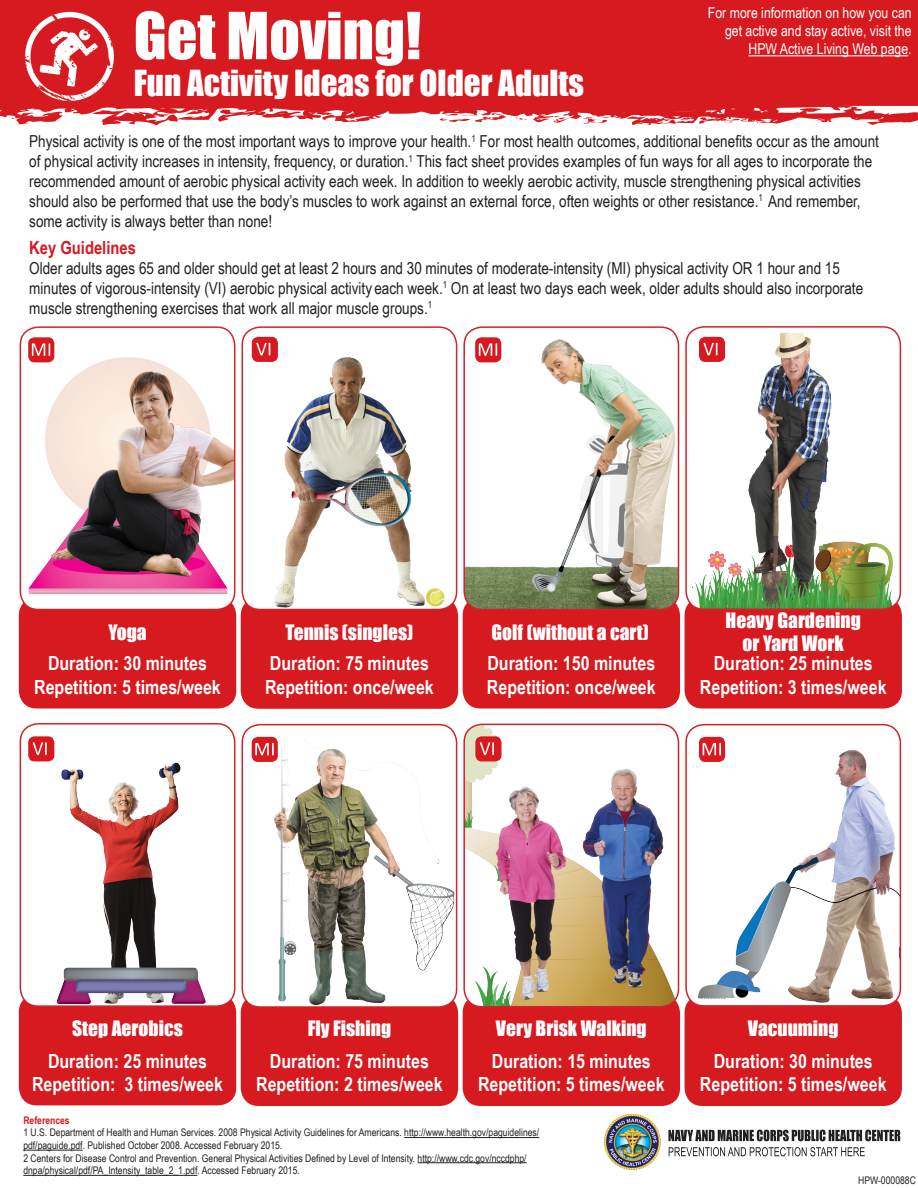
<style>
.page{position:relative;width:918px;height:1188px;background:#fff}
.page>*{position:absolute;margin:0;border:0;box-sizing:border-box;transform-origin:0 0}
.t1{font:60px "Impact";color:#fff}
.t2{font:33px "Impact";color:#fff}
.t3{font:700 19.5px "Arial Narrow";color:#fff}
.t4{font:19.5px "Impact";color:#fff}
.t5{font:700 18px "Arial Narrow";color:#d71920}
.t6{font:16.5px/19.8px "Arial Narrow";color:#231f20}
.t7{font:15px/18px "Arial Narrow";color:#fff;text-align:right}
.t8{font:10.5px/12.6px "Arial Narrow";color:#231f20}
.t9{font:700 10.5px "Arial Narrow";color:#d71920}
</style>
<div class="page">
<hr style="left:404px;top:1137px;width:135px;height:1px;background:#231f20">
<hr style="left:23px;top:1150px;width:60px;height:1px;background:#231f20">
<hr style="left:418px;top:1162px;width:109px;height:1px;background:#231f20">
<hr style="left:23px;top:1175px;width:174px;height:1px;background:#231f20">
<img style="left:604px;top:1113px;width:57px;height:58px">
<svg style="left:669px;top:1147px;width:196px;height:9px"></svg>
<svg style="left:668px;top:1130px;width:232px;height:11px;background:#6a6768"></svg>
<div style="left:0;top:1px;width:918px;height:124px;background:#d71920"></div>
<svg style="left:0;top:105px;width:918px;height:20px"></svg>
<img style="left:11px;top:0;width:116px;height:113px">
<div style="left:19px;top:598px;width:217px;height:111px;background:#d71920;border-radius:18px"></div>
<img style="left:20px;top:327px;width:215px;height:282px">
<div style="left:20px;top:326px;width:215px;height:284px;border:2px solid #d1232a;border-radius:18px"></div>
<div style="left:28px;top:337px;width:26px;height:25px;background:#d71920;border-radius:6px"></div>
<svg style="left:32px;top:343px;width:18px;height:13px"></svg>
<div style="left:19px;top:994px;width:217px;height:111px;background:#d71920;border-radius:18px"></div>
<img style="left:21px;top:729px;width:210px;height:275px">
<div style="left:20px;top:723px;width:215px;height:284px;border:2px solid #d1232a;border-radius:18px"></div>
<div style="left:28px;top:736px;width:26px;height:25px;background:#d71920;border-radius:6px"></div>
<svg style="left:33px;top:742px;width:14px;height:13px"></svg>
<div style="left:241px;top:995px;width:217px;height:111px;background:#d71920;border-radius:18px"></div>
<img style="left:242px;top:739px;width:215px;height:268px">
<div style="left:242px;top:724px;width:215px;height:284px;border:2px solid #d1232a;border-radius:18px"></div>
<div style="left:252px;top:737px;width:26px;height:25px;background:#d71920;border-radius:6px"></div>
<svg style="left:255px;top:743px;width:19px;height:12px"></svg>
<div style="left:685px;top:995px;width:217px;height:111px;background:#d71920;border-radius:18px"></div>
<div style="left:686px;top:725px;width:214px;height:281px;background:#fff;border-radius:18px"></div>
<img style="left:694px;top:742px;width:206px;height:263px">
<div style="left:685px;top:724px;width:216px;height:283px;border:2px solid #d1232a;border-radius:18px"></div>
<div style="left:699px;top:737px;width:26px;height:25px;background:#d71920;border-radius:6px"></div>
<svg style="left:703px;top:743px;width:18px;height:12px"></svg>
<div style="left:463px;top:598px;width:217px;height:111px;background:#d71920;border-radius:18px"></div>
<img style="left:464px;top:327px;width:215px;height:283px">
<div style="left:463px;top:326px;width:216px;height:284px;border:2px solid #d1232a;border-radius:18px"></div>
<div style="left:475px;top:337px;width:26px;height:25px;background:#d71920;border-radius:6px"></div>
<svg style="left:479px;top:343px;width:18px;height:13px"></svg>
<div style="left:463px;top:995px;width:217px;height:111px;background:#d71920;border-radius:18px"></div>
<img style="left:464px;top:724px;width:215px;height:283px">
<div style="left:463px;top:724px;width:216px;height:283px;border:2px solid #d1232a;border-radius:18px"></div>
<div style="left:475px;top:736px;width:27px;height:25px;background:#d71920;border-radius:6px"></div>
<svg style="left:480px;top:742px;width:14px;height:13px"></svg>
<div style="left:241px;top:598px;width:217px;height:111px;background:#d71920;border-radius:18px"></div>
<img style="left:242px;top:327px;width:215px;height:283px">
<div style="left:242px;top:326px;width:215px;height:284px;border:2px solid #d1232a;border-radius:18px"></div>
<div style="left:252px;top:337px;width:26px;height:25px;background:#d71920;border-radius:6px"></div>
<svg style="left:256px;top:343px;width:14px;height:12px"></svg>
<div style="left:685px;top:598px;width:217px;height:111px;background:#d71920;border-radius:18px"></div>
<img style="left:692px;top:327px;width:208px;height:280px">
<div style="left:685px;top:326px;width:216px;height:284px;border:2px solid #d1232a;border-radius:18px"></div>
<div style="left:699px;top:337px;width:26px;height:25px;background:#d71920;border-radius:6px"></div>
<svg style="left:703px;top:343px;width:14px;height:12px"></svg>
<hr style="left:749px;top:55px;width:159px;height:1px;background:#fff">
<p class="t1" style="left:134px;top:-11px;width:289px">Get Moving!</p>
<p class="t2" style="left:134px;top:58px;width:452px">Fun Activity Ideas for Older Adults</p>
<p class="t7" style="left:708px;top:3px;width:205px">For more information on how you can get active and stay active, visit the<br>HPW Active Living Web page.</p>
<p class="t6" style="left:29px;top:131px;width:851px">Physical activity is one of the most important ways to improve your health.<sup>1</sup> For most health outcomes, additional benefits occur as the amount of physical activity increases in intensity, frequency, or duration.<sup>1</sup> This fact sheet provides examples of fun ways for all ages to incorporate the recommended amount of aerobic physical activity each week. In addition to weekly aerobic activity, muscle strengthening physical activities should also be performed that use the body’s muscles to work against an external force, often weights or other resistance.<sup>1</sup> And remember, some activity is always better than none!</p>
<p class="t5" style="left:29px;top:234px;width:108px">Key Guidelines</p>
<p class="t6" style="left:29px;top:258px;width:835px">Older adults ages 65 and older should get at least 2 hours and 30 minutes of moderate-intensity (MI) physical activity OR 1 hour and 15 minutes of vigorous-intensity (VI) aerobic physical activity each week.<sup>1</sup> On at least two days each week, older adults should also incorporate muscle strengthening exercises that work all major muscle groups.<sup>1</sup></p>
<p class="t4" style="left:108px;top:617px;width:40px">Yoga</p>
<p class="t3" style="left:48px;top:649px;width:161px">Duration: 30 minutes</p>
<p class="t3" style="left:34px;top:672px;width:188px">Repetition: 5 times/week</p>
<p class="t4" style="left:286px;top:617px;width:129px">Tennis (singles)</p>
<p class="t3" style="left:270px;top:649px;width:161px">Duration: 75 minutes</p>
<p class="t3" style="left:265px;top:672px;width:170px">Repetition: once/week</p>
<p class="t4" style="left:492px;top:617px;width:159px">Golf (without a cart)</p>
<p class="t3" style="left:487px;top:649px;width:169px">Duration: 150 minutes</p>
<p class="t3" style="left:487px;top:672px;width:170px">Repetition: once/week</p>
<p class="t4" style="left:726px;top:605px;width:137px">Heavy Gardening</p>
<p class="t4" style="left:743px;top:628px;width:103px">or Yard Work</p>
<p class="t3" style="left:714px;top:649px;width:161px">Duration: 25 minutes</p>
<p class="t3" style="left:700px;top:672px;width:188px">Repetition: 3 times/week</p>
<p class="t4" style="left:72px;top:1014px;width:112px">Step Aerobics</p>
<p class="t3" style="left:48px;top:1046px;width:161px">Duration: 25 minutes</p>
<p class="t3" style="left:32px;top:1069px;width:193px">Repetition: 3 times/week</p>
<p class="t4" style="left:308px;top:1014px;width:85px">Fly Fishing</p>
<p class="t3" style="left:270px;top:1046px;width:161px">Duration: 75 minutes</p>
<p class="t3" style="left:256px;top:1069px;width:188px">Repetition: 2 times/week</p>
<p class="t4" style="left:496px;top:1014px;width:152px">Very Brisk Walking</p>
<p class="t3" style="left:492px;top:1046px;width:161px">Duration: 15 minutes</p>
<p class="t3" style="left:478px;top:1069px;width:188px">Repetition: 5 times/week</p>
<p class="t9" style="left:23px;top:1112px;width:48px">References</p>
<p class="t8" style="left:23px;top:1126px;width:517px">1 U.S. Department of Health and Human Services. 2008 Physical Activity Guidelines for Americans. http://www.health.gov/paguidelines/ pdf/paguide.pdf. Published October 2008. Accessed February 2015.</p>
<p class="t8" style="left:23px;top:1151px;width:505px">2 Centers for Disease Control and Prevention. General Physical Activities Defined by Level of Intensity. http://www.cdc.gov/nccdphp/ dnpa/physical/pdf/PA_Intensity_table_2_1.pdf. Accessed February 2015.</p>
<p class="t4" style="left:748px;top:1014px;width:92px">Vacuuming</p>
<p class="t3" style="left:714px;top:1046px;width:161px">Duration: 30 minutes</p>
<p class="t3" style="left:700px;top:1069px;width:188px">Repetition: 5 times/week</p>
<p class="t8" style="left:858px;top:1173px;width:59px">HPW-000088C</p>
</div>
